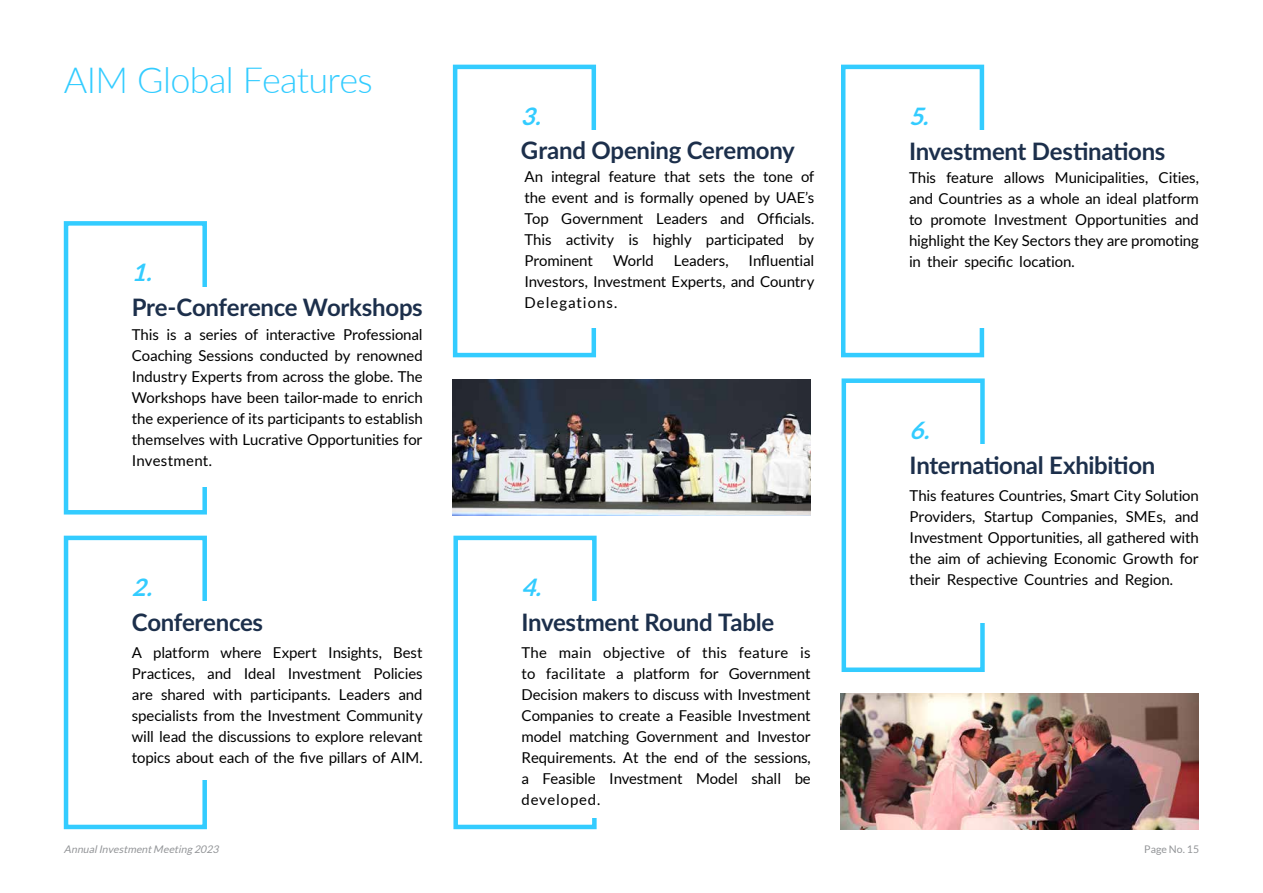
<style>
.page{position:relative;width:1263px;height:893px;background:#fff}
.page>*{position:absolute;margin:0;border:0;box-sizing:border-box;transform-origin:0 0}
.t1{font:300 36px "Lato";letter-spacing:-.02em;color:#3cf}
.t2{font:700 24px "Lato";letter-spacing:-.01em;color:#1c2f4b}
.t3{font:italic 700 24px "Lato";color:#3cf}
.t4{font:15px/21px "Lato";letter-spacing:-.005em;color:#000;text-align:justify}
.t5{font:italic 10.5px "Lato";color:#939598}
.t6{font:10.5px "Lato";letter-spacing:.01em;color:#939598}
</style>
<div class="page">
<div style="left:64px;top:221px;width:143px;height:293px;border:4px solid #3cf"></div>
<div style="left:453px;top:65px;width:143px;height:292px;border:4px solid #3cf"></div>
<div style="left:841px;top:65px;width:143px;height:292px;border:4px solid #3cf"></div>
<img style="left:841px;top:693px;width:358px;height:136px">
<img style="left:452px;top:379px;width:358px;height:136px">
<div style="left:64px;top:536px;width:143px;height:293px;border:4px solid #3cf"></div>
<div style="left:453px;top:536px;width:144px;height:293px;border:4px solid #3cf"></div>
<div style="left:841px;top:378px;width:144px;height:294px;border:4px solid #3cf"></div>
<div style="left:128px;top:287px;width:283px;height:199px;background:#fff"></div>
<div style="left:517px;top:130px;width:283px;height:198px;background:#fff"></div>
<div style="left:905px;top:130px;width:283px;height:198px;background:#fff"></div>
<div style="left:128px;top:601px;width:283px;height:179px;background:#fff"></div>
<div style="left:517px;top:601px;width:284px;height:216px;background:#fff"></div>
<div style="left:905px;top:444px;width:284px;height:179px;background:#fff"></div>
<h1 class="t1" style="left:64px;top:55px;width:311px">AIM Global Features</h1>
<h2 class="t3" style="left:132px;top:255px;width:30px">1.</h2>
<h2 class="t2" style="left:132px;top:290px;width:292px">Pre-Conference Workshops</h2>
<p class="t4" style="left:132px;top:324px;width:292px">This is a series of interactive Professional Coaching Sessions conducted by renowned Industry Experts from across the globe. The Workshops have been tailor-made to enrich the experience of its participants to establish themselves with Lucrative Opportunities for Investment.</p>
<h2 class="t3" style="left:521px;top:98px;width:30px">3.</h2>
<h2 class="t3" style="left:909px;top:98px;width:30px">5.</h2>
<h2 class="t2" style="left:521px;top:132px;width:275px">Grand Opening Ceremony</h2>
<h2 class="t2" style="left:909px;top:133px;width:258px">Investment Destinations</h2>
<p class="t4" style="left:524px;top:166px;width:291px">An integral feature that sets the tone of the event and is formally opened by UAE’s Top Government Leaders and Officials.<br>This activity is highly participated by Prominent</p>
<p class="t4" style="left:524px;top:250px;width:291px;text-indent:224px">Influential Investors, Investment Experts, and Country Delegations.</p>
<p class="t4" style="left:613px;top:250px;width:42px">World</p>
<p class="t4" style="left:674px;top:250px;width:56px">Leaders,</p>
<p class="t4" style="left:909px;top:167px;width:291px">This feature allows Municipalities, Cities, and Countries as a whole an ideal platform to promote Investment Opportunities and highlight the Key Sectors they are promoting in their specific location.</p>
<h2 class="t3" style="left:909px;top:412px;width:30px">6.</h2>
<h2 class="t2" style="left:909px;top:447px;width:247px">International Exhibition</h2>
<h2 class="t3" style="left:132px;top:569px;width:30px">2.</h2>
<h2 class="t3" style="left:521px;top:569px;width:30px">4.</h2>
<h2 class="t2" style="left:132px;top:604px;width:133px">Conferences</h2>
<h2 class="t2" style="left:521px;top:604px;width:254px">Investment Round Table</h2>
<p class="t4" style="left:132px;top:642px;width:292px">A platform where Expert Insights, Best Practices, and Ideal Investment Policies are shared with participants. Leaders and specialists from the Investment Community will lead the discussions to explore relevant topics about each of the five pillars of AIM.</p>
<p class="t4" style="left:521px;top:642px;width:291px">The main objective of this feature is to facilitate a platform for Government Decision makers to discuss with Investment Companies to create a Feasible Investment model matching Government and Investor Requirements. At the end of the sessions, a Feasible Investment Model shall be developed.</p>
<p class="t4" style="left:910px;top:485px;width:291px">This features Countries, Smart City Solution Providers, Startup Companies, SMEs, and Investment Opportunities, all gathered with the aim of achieving Economic Growth for their Respective Countries and Region.</p>
<p class="t5" style="left:64px;top:843px;width:159px">AnnualInvestmentMeeting 2023</p>
<p class="t6" style="left:1144px;top:843px;width:56px">Page No. 15</p>
</div>
